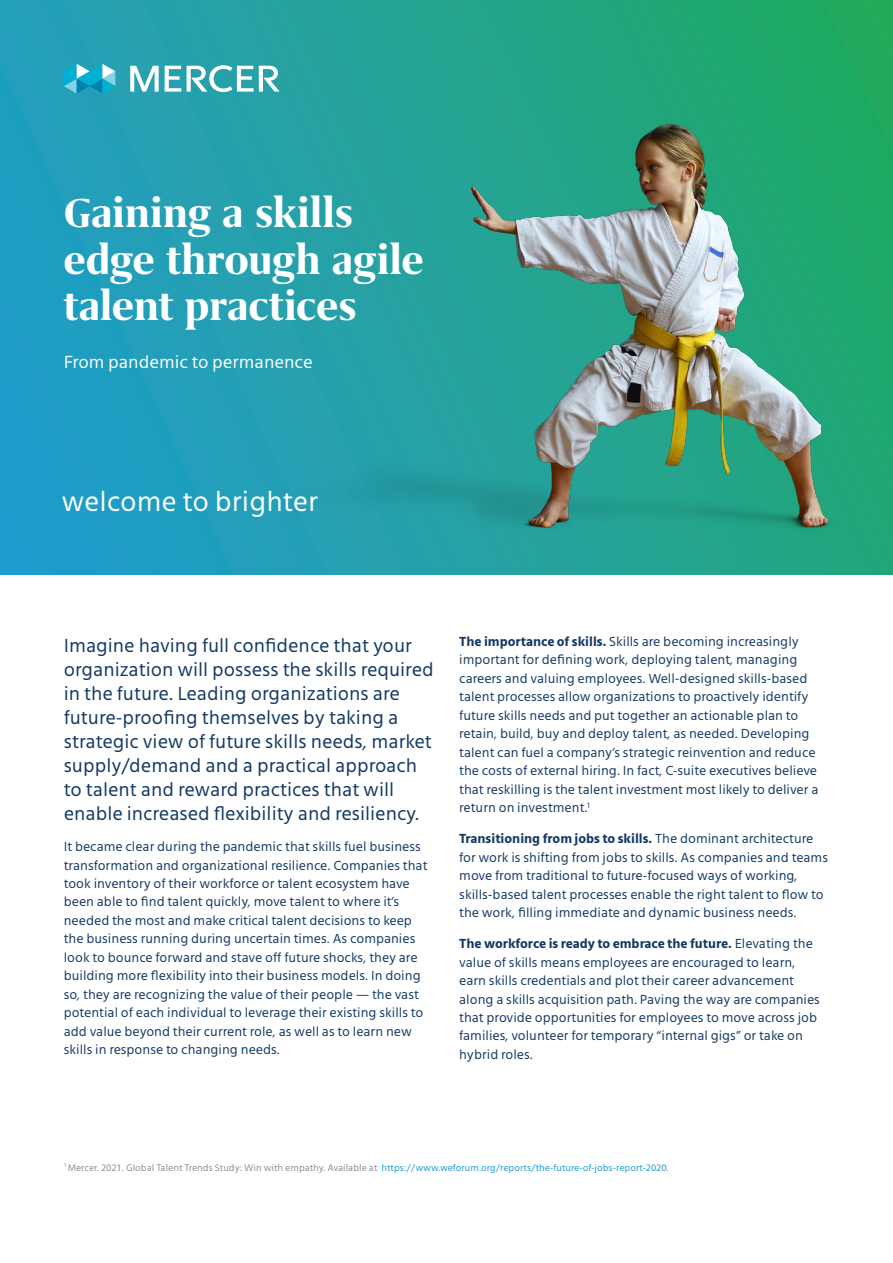
<style>
.page{position:relative;width:893px;height:1263px;background:#fff}
.page>*{position:absolute;margin:0;border:0;box-sizing:border-box;transform-origin:0 0}
.Grifo{font:700 46.5px/46.5px "Grifo S";letter-spacing:-.01em;color:#fff}
.t1{font:28.5px "Mute";color:#fff}
.Body_9pt{font:19.5px/24px "Mute";color:#133963}
.t2{font:18px "Mute";color:#fff}
.Body_9pt-2{font:13.5px/18.5px "Mute";color:#133963}
.Footnotes{font:9.75px "Mute";color:#868d96}
.s1{font-weight:700}
.s2{color:#1b9ad7}
</style>
<div class="page">
<svg style="left:0;top:0;width:893px;height:574px;background:#21a0a8"></svg>
<svg style="left:165px;top:66px;width:16px;height:26px"></svg>
<svg style="left:187px;top:65px;width:93px;height:27px"></svg>
<svg style="left:130px;top:66px;width:29px;height:26px"></svg>
<svg style="left:64px;top:64px;width:51px;height:30px;background:#38b3ce"></svg>
<img style="left:241px;top:91px;width:652px;height:464px">
<p class="Grifo" style="left:64px;top:190px;width:362px">Gaining a skills edge through agile talent practices</p>
<p class="t2" style="left:64px;top:351px;width:250px">From pandemic to permanence</p>
<p class="t1" style="left:62px;top:484px;width:258px">welcome to brighter</p>
<p class="Body_9pt" style="left:64px;top:633px;width:371px">Imagine having full confidence that your organization will possess the skills required in the future. Leading organizations are future-proofing themselves by taking a strategic view of future skills needs, market supply/demand and a practical approach to talent and reward practices that will enable increased flexibility and resiliency.</p>
<p class="Body_9pt-2" style="left:64px;top:837px;width:365px">It became clear during the pandemic that skills fuel business transformation and organizational resilience. Companies that took inventory of their workforce or talent ecosystem have been able to find talent quickly, move talent to where it’s needed the most and make critical talent decisions to keep the business running during uncertain times. As companies look to bounce forward and stave off future shocks, they are building more flexibility into their business models. In doing so, they are recognizing the value of their people — the vast potential of each individual to leverage their existing skills to add value beyond their current role, as well as to learn new skills in response to changing needs.</p>
<p class="Body_9pt-2" style="left:459px;top:632px;width:361px"><span class="s1">The importance of skills.</span> Skills are becoming increasingly important for defining work, deploying talent, managing careers and valuing employees. Well-designed skills-based talent processes allow organizations to proactively identify future skills needs and put together an actionable plan to retain, build, buy and deploy talent, as needed. Developing talent can fuel a company’s strategic reinvention and reduce the costs of external hiring. In fact, C-suite executives believe that reskilling is the talent investment most likely to deliver a return on investment.<sup>1</sup></p>
<p class="Body_9pt-2" style="left:459px;top:829px;width:370px"><span class="s1">Transitioning from jobs to skills.</span> The dominant architecture for work is shifting from jobs to skills. As companies and teams move from traditional to future-focused ways of working, skills-based talent processes enable the right talent to flow to the work, filling immediate and dynamic business needs.</p>
<p class="Body_9pt-2" style="left:459px;top:934px;width:362px"><span class="s1">The workforce is ready to embrace the future.</span> Elevating the value of skills means employees are encouraged to learn, earn skills credentials and plot their career advancement along a skills acquisition path. Paving the way are companies that provide opportunities for employees to move across job families, volunteer for temporary “internal gigs” or take on hybrid roles.</p>
<p class="Footnotes" style="left:64px;top:1161px;width:607px"><sup>1</sup> Mercer. 2021. Global Talent Trends Study: Win with empathy. Available at <span class="s2">https://www.weforum.org/reports/the-future-of-jobs-report-2020</span>.</p>
</div>
